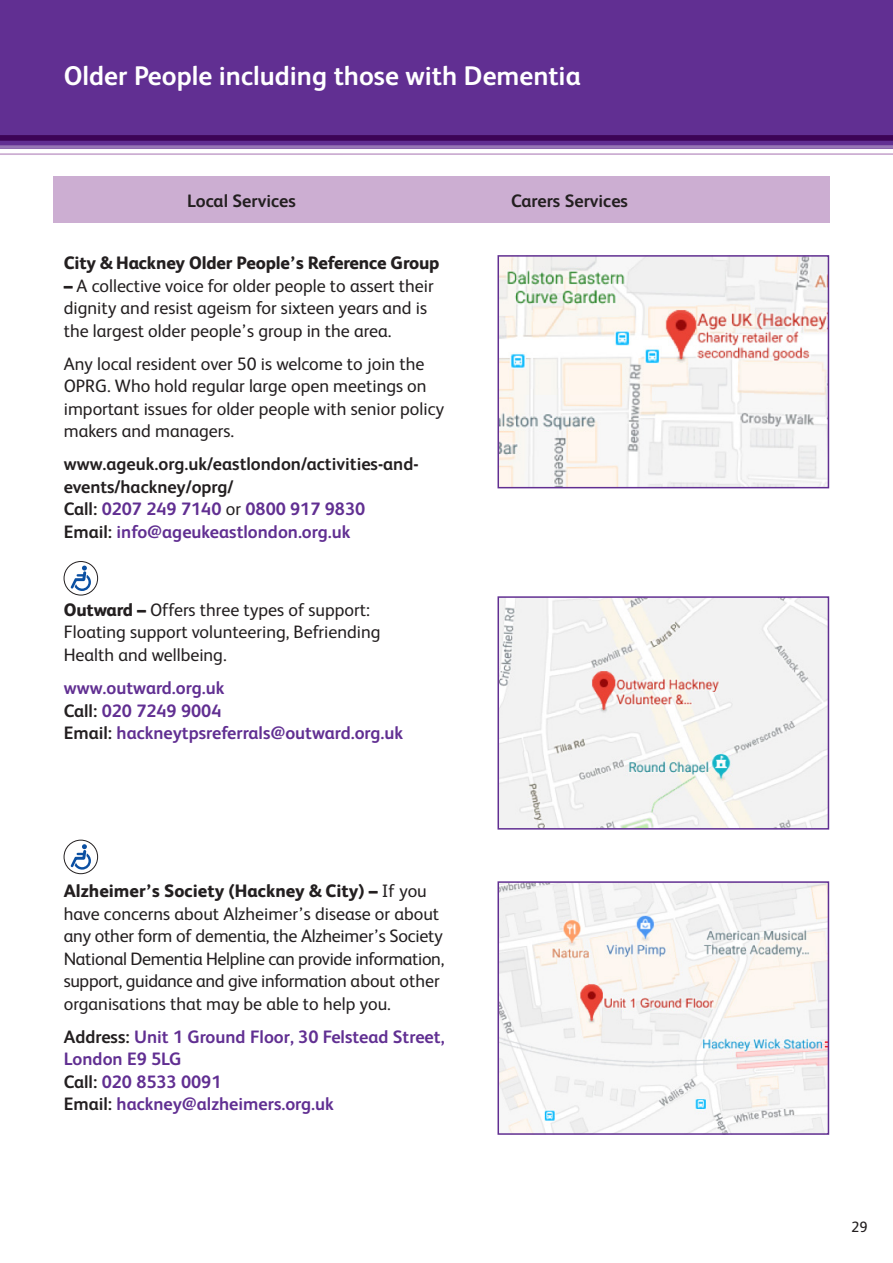
<style>
.page{position:relative;width:893px;height:1263px;background:#fff}
.page>*{position:absolute;margin:0;border:0;box-sizing:border-box;transform-origin:0 0}
.t1{font:700 27px "FS Albert";color:#fff}
.t2{font:18px/22.5px "FS Albert";color:#231f20}
.t3{font:700 18px/22.5px "FS Albert";color:#612f92}
.t4{font:700 18px/22.5px "FS Albert";color:#231f20}
.t5{font:800 18px "FS Albert";letter-spacing:-.01em;color:#231f20}
.t6{font:15px "FS Albert";color:#231f20}
.s1{font-weight:800}
.s2{color:#612f92}
.s3{font-weight:400}
.s4{color:#231f20}
</style>
<div class="page">
<div style="left:0;top:0;width:893px;height:149px;background:#612f92"></div>
<svg style="left:0;top:135px;width:893px;height:20px"></svg>
<div style="left:53px;top:176px;width:776px;height:47px;background:#ccaed2"></div>
<img style="left:500px;top:258px;width:326px;height:227px">
<div style="left:497px;top:255px;width:332px;height:233px;border:2px solid #612f92"></div>
<img style="left:500px;top:599px;width:326px;height:227px">
<div style="left:497px;top:596px;width:332px;height:233px;border:2px solid #612f92"></div>
<img style="left:500px;top:884px;width:326px;height:248px">
<div style="left:497px;top:881px;width:332px;height:254px;border:2px solid #612f92"></div>
<svg style="left:64px;top:561px;width:34px;height:34px"></svg>
<div style="left:64px;top:561px;width:34px;height:34px;border:1px solid #231f20;border-radius:50%"></div>
<svg style="left:71px;top:566px;width:20px;height:25px"></svg>
<svg style="left:64px;top:840px;width:34px;height:34px"></svg>
<div style="left:64px;top:840px;width:34px;height:34px;border:1px solid #231f20;border-radius:50%"></div>
<svg style="left:71px;top:844px;width:20px;height:26px"></svg>
<h1 class="t1" style="left:64px;top:57px;width:518px">Older People including those with Dementia</h1>
<p class="t4" style="left:187px;top:189px;width:110px">Local Services</p>
<p class="t4" style="left:511px;top:189px;width:118px">Carers Services</p>
<p class="t5" style="left:64px;top:250px;width:377px">City &amp; Hackney Older People’s Reference Group</p>
<p class="t2" style="left:64px;top:273px;width:371px"><span class="s1">–</span> A collective voice for older people to assert their dignity and resist ageism for sixteen years and is the largest older people’s group in the area.</p>
<p class="t2" style="left:64px;top:351px;width:382px">Any local resident over 50 is welcome to join the OPRG. Who hold regular large open meetings on important issues for older people with senior policy makers and managers.</p>
<p class="t4" style="left:64px;top:452px;width:356px">www.ageuk.org.uk/eastlondon/activities-and&shy;events/hackney/oprg/<br>Call: <span class="s2">0207 249 7140</span> <span class="s3">or</span> <span class="s2">0800 917 9830<br></span>Email: <span class="s2">info@ageukeastlondon.org.uk</span></p>
<p class="t2" style="left:64px;top:598px;width:318px"><span class="s1">Outward –</span> Offers three types of support:<br>Floating support volunteering, Befriending<br>Health and wellbeing.</p>
<p class="t3" style="left:64px;top:676px;width:341px">www.outward.org.uk<br><span class="s4">Call:</span> 020 7249 9004<br><span class="s4">Email:</span> hackneytpsreferrals@outward.org.uk</p>
<p class="t2" style="left:64px;top:879px;width:382px"><span class="s1">Alzheimer’s Society (Hackney &amp; City) –</span> If you have concerns about Alzheimer’s disease or about any other form of dementia, the Alzheimer’s Society National Dementia Helpline can provide information, support, guidance and give information about other organisations that may be able to help you.</p>
<p class="t3" style="left:64px;top:1024px;width:382px"><span class="s4">Address:</span> Unit 1 Ground Floor, 30 Felstead Street,<br>London E9 5LG<br><span class="s4">Call:</span> 020 8533 0091<br><span class="s4">Email:</span> hackney@alzheimers.org.uk</p>
<p class="t6" style="left:851px;top:1217px;width:18px">29</p>
</div>
